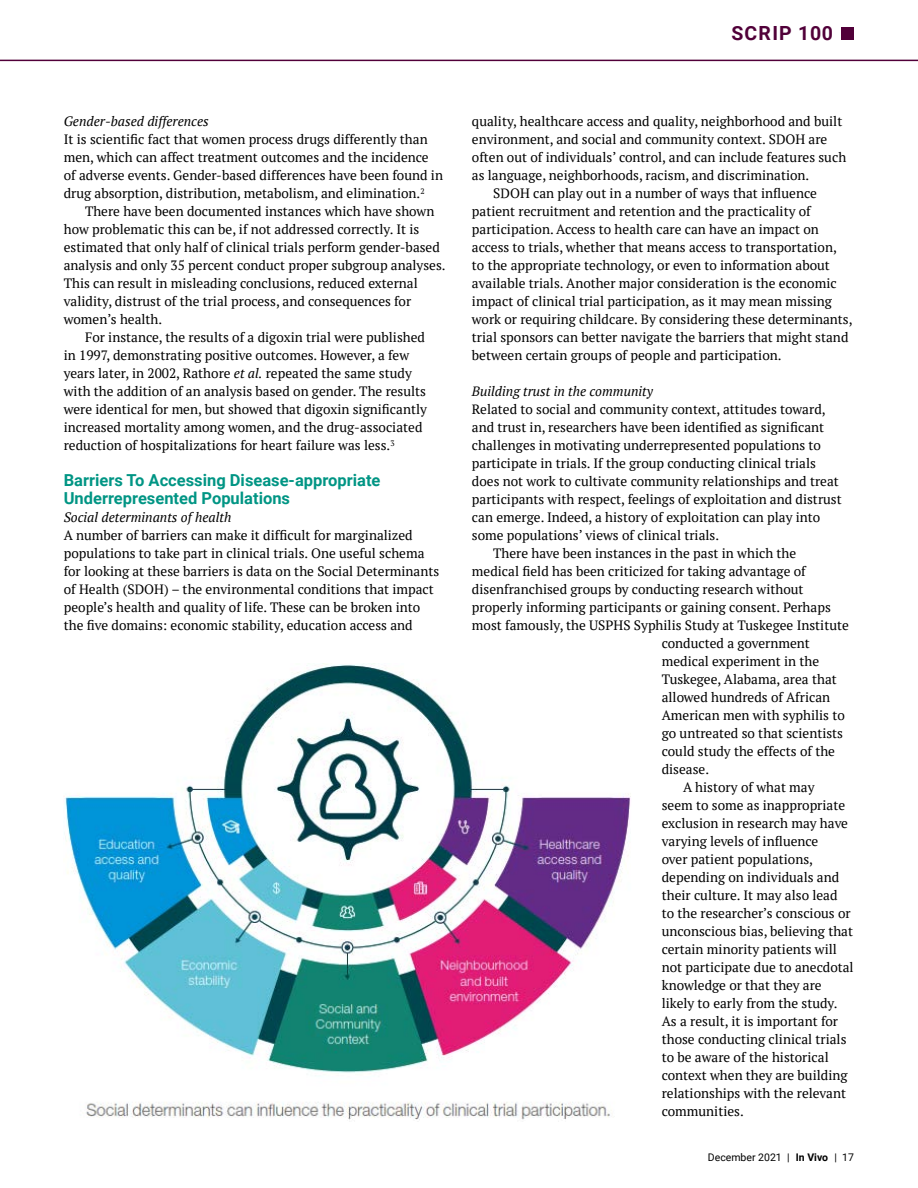
<style>
.page{position:relative;width:918px;height:1188px;background:#fff}
.page>*{position:absolute;margin:0;border:0;box-sizing:border-box;transform-origin:0 0}
.t1{font:700 19.5px "Roboto";letter-spacing:.065em;color:#510039}
.t2{font:700 16.5px/18px "Roboto";color:#009584}
.t3{font:13.5px/18px "PT Serif";color:#000}
.t4{font:italic 13.5px "PT Serif";color:#000}
.t5{font:10.5px "Roboto";color:#000}
.s1{font-style:italic}
.s2{font-weight:700}
</style>
<div class="page">
<hr style="left:0;top:60px;width:918px;height:1px;background:#510039">
<div style="left:842px;top:27px;width:12px;height:13px;background:#510039"></div>
<img style="left:64px;top:664px;width:567px;height:456px">
<h1 class="t1" style="left:731px;top:19px;width:103px">SCRIP 100</h1>
<p class="t4" style="left:64px;top:113px;width:147px">Gender-based differences</p>
<p class="t3" style="left:64px;top:130px;width:381px">It is scientific fact that women process drugs differently than men, which can affect treatment outcomes and the incidence of adverse events. Gender-based differences have been found in drug absorption, distribution, metabolism, and elimination.<sup>2</sup></p>
<p class="t3" style="left:85px;top:202px;width:351px">There have been documented instances which have shown</p>
<p class="t3" style="left:64px;top:220px;width:357px">how problematic this can be, if not addressed correctly. It is</p>
<p class="t3" style="left:64px;top:238px;width:378px">estimated that only half of clinical trials perform gender-based</p>
<p class="t3" style="left:64px;top:256px;width:383px">analysis and only 35 percent conduct proper subgroup analyses.</p>
<p class="t3" style="left:64px;top:274px;width:356px">This can result in misleading conclusions, reduced external</p>
<p class="t3" style="left:64px;top:292px;width:349px">validity, distrust of the trial process, and consequences for</p>
<p class="t3" style="left:64px;top:310px;width:100px">women’s health.</p>
<p class="t3" style="left:85px;top:328px;width:342px">For instance, the results of a digoxin trial were published</p>
<p class="t3" style="left:64px;top:346px;width:347px">in 1997, demonstrating positive outcomes. However, a few</p>
<p class="t3" style="left:64px;top:364px;width:350px">years later, in 2002, Rathore <span class="s1">et al.</span> repeated the same study</p>
<p class="t3" style="left:64px;top:382px;width:364px">with the addition of an analysis based on gender. The results</p>
<p class="t3" style="left:64px;top:400px;width:365px">were identical for men, but showed that digoxin significantly</p>
<p class="t3" style="left:64px;top:418px;width:360px">increased mortality among women, and the drug-associated</p>
<p class="t3" style="left:64px;top:436px;width:332px">reduction of hospitalizations for heart failure was less.<sup>3</sup></p>
<p class="t2" style="left:64px;top:471px;width:318px">Barriers To Accessing Disease-appropriate<br>Underrepresented Populations</p>
<p class="t4" style="left:64px;top:509px;width:169px">Social determinants of health</p>
<p class="t3" style="left:64px;top:526px;width:377px">A number of barriers can make it difficult for marginalized populations to take part in clinical trials. One useful schema for looking at these barriers is data on the Social Determinants of Health (SDOH) – the environmental conditions that impact people’s health and quality of life. These can be broken into the five domains: economic stability, education access and</p>
<p class="t3" style="left:472px;top:112px;width:372px">quality, healthcare access and quality, neighborhood and built</p>
<p class="t3" style="left:472px;top:130px;width:357px">environment, and social and community context. SDOH are</p>
<p class="t3" style="left:472px;top:148px;width:376px">often out of individuals’ control, and can include features such</p>
<p class="t3" style="left:472px;top:166px;width:339px">as language, neighborhoods, racism, and discrimination.</p>
<p class="t3" style="left:493px;top:184px;width:325px">SDOH can play out in a number of ways that influence</p>
<p class="t3" style="left:472px;top:202px;width:340px">patient recruitment and retention and the practicality of</p>
<p class="t3" style="left:472px;top:220px;width:349px">participation. Access to health care can have an impact on</p>
<p class="t3" style="left:472px;top:238px;width:366px">access to trials, whether that means access to transportation,</p>
<p class="t3" style="left:472px;top:256px;width:359px">to the appropriate technology, or even to information about</p>
<p class="t3" style="left:472px;top:274px;width:366px">available trials. Another major consideration is the economic</p>
<p class="t3" style="left:472px;top:292px;width:362px">impact of clinical trial participation, as it may mean missing</p>
<p class="t3" style="left:472px;top:310px;width:382px">work or requiring childcare. By considering these determinants,</p>
<p class="t3" style="left:472px;top:328px;width:378px">trial sponsors can better navigate the barriers that might stand</p>
<p class="t3" style="left:472px;top:346px;width:311px">between certain groups of people and participation.</p>
<p class="t4" style="left:472px;top:383px;width:183px">Building trust in the community</p>
<p class="t3" style="left:472px;top:400px;width:355px">Related to social and community context, attitudes toward,</p>
<p class="t3" style="left:472px;top:418px;width:354px">and trust in, researchers have been identified as significant</p>
<p class="t3" style="left:472px;top:436px;width:351px">challenges in motivating underrepresented populations to</p>
<p class="t3" style="left:472px;top:454px;width:345px">participate in trials. If the group conducting clinical trials</p>
<p class="t3" style="left:472px;top:472px;width:368px">does not work to cultivate community relationships and treat</p>
<p class="t3" style="left:472px;top:490px;width:371px">participants with respect, feelings of exploitation and distrust</p>
<p class="t3" style="left:472px;top:508px;width:350px">can emerge. Indeed, a history of exploitation can play into</p>
<p class="t3" style="left:472px;top:526px;width:249px">some populations’ views of clinical trials.</p>
<p class="t3" style="left:493px;top:544px;width:305px">There have been instances in the past in which the</p>
<p class="t3" style="left:472px;top:562px;width:335px">medical field has been criticized for taking advantage of</p>
<p class="t3" style="left:472px;top:580px;width:333px">disenfranchised groups by conducting research without</p>
<p class="t3" style="left:472px;top:598px;width:360px">properly informing participants or gaining consent. Perhaps</p>
<p class="t3" style="left:472px;top:616px;width:378px">most famously, the USPHS Syphilis Study at Tuskegee Institute</p>
<p class="t3" style="left:662px;top:634px;width:150px">conducted a government</p>
<p class="t3" style="left:662px;top:652px;width:159px">medical experiment in the</p>
<p class="t3" style="left:662px;top:670px;width:177px">Tuskegee, Alabama, area that</p>
<p class="t3" style="left:662px;top:688px;width:170px">allowed hundreds of African</p>
<p class="t3" style="left:662px;top:706px;width:185px">American men with syphilis to</p>
<p class="t3" style="left:662px;top:724px;width:183px">go untreated so that scientists</p>
<p class="t3" style="left:662px;top:742px;width:175px">could study the effects of the</p>
<p class="t3" style="left:662px;top:760px;width:49px">disease.</p>
<p class="t3" style="left:683px;top:778px;width:133px">A history of what may</p>
<p class="t3" style="left:662px;top:796px;width:185px">seem to some as inappropriate</p>
<p class="t3" style="left:662px;top:814px;width:188px">exclusion in research may have</p>
<p class="t3" style="left:662px;top:832px;width:158px">varying levels of influence</p>
<p class="t3" style="left:662px;top:850px;width:153px">over patient populations,</p>
<p class="t3" style="left:662px;top:868px;width:179px">depending on individuals and</p>
<p class="t3" style="left:662px;top:886px;width:177px">their culture. It may also lead</p>
<p class="t3" style="left:662px;top:904px;width:190px">to the researcher’s conscious or</p>
<p class="t3" style="left:662px;top:922px;width:193px">unconscious bias, believing that</p>
<p class="t3" style="left:662px;top:940px;width:177px">certain minority patients will</p>
<p class="t3" style="left:662px;top:958px;width:193px">not participate due to anecdotal</p>
<p class="t3" style="left:662px;top:976px;width:161px">knowledge or that they are</p>
<p class="t3" style="left:662px;top:994px;width:177px">likely to early from the study.</p>
<p class="t3" style="left:662px;top:1012px;width:178px">As a result, it is important for</p>
<p class="t3" style="left:662px;top:1030px;width:186px">those conducting clinical trials</p>
<p class="t3" style="left:662px;top:1048px;width:168px">to be aware of the historical</p>
<p class="t3" style="left:662px;top:1066px;width:187px">context when they are building</p>
<p class="t3" style="left:662px;top:1084px;width:186px">relationships with the relevant</p>
<p class="t3" style="left:662px;top:1102px;width:84px">communities.</p>
<p class="t5" style="left:708px;top:1150px;width:148px">December 2021 | <span class="s2">In Vivo</span> | 17</p>
</div>
